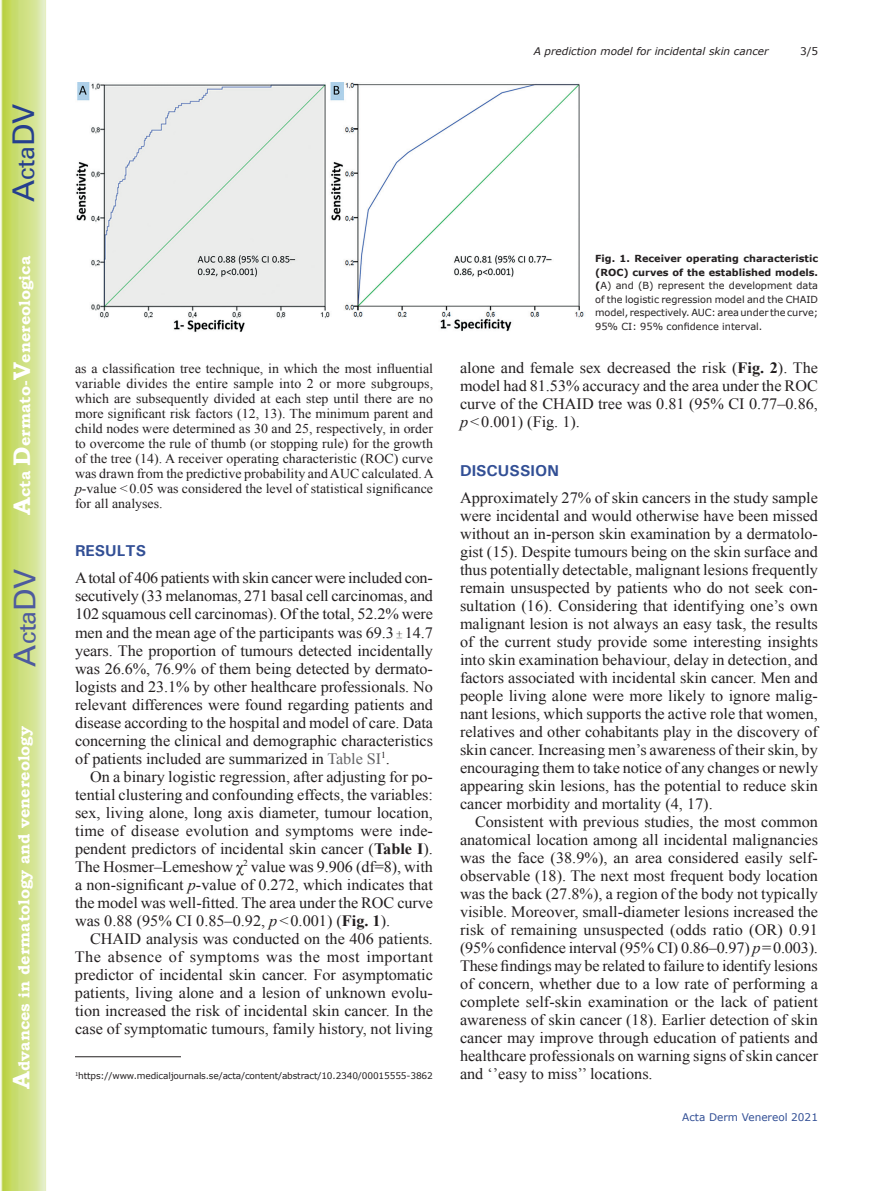
<style>
.page{position:relative;width:893px;height:1191px;background:#fff}
.page>*{position:absolute;margin:0;border:0;box-sizing:border-box;transform-origin:0 0}
.t1{font:30px "Univers";color:#4d5a9e}
.t2{font:30px "Univers";color:#253f8e}
.t3{font:15.75px/18px "Times New Roman";color:#231f20;text-align:justify}
.t4{font:700 15.75px "Bookman Old Style";color:#fff}
.t5{font:700 15.75px "Univers";color:#324f95}
.t6{font:13.5px/15px "Times New Roman";color:#231f20;text-align:justify}
.t7{font:italic 10.5px "Verdana";color:#231f20}
.t8{font:10.5px "Verdana";color:#324f95}
.t9{font:10.5px "Verdana";color:#231f20}
.t10{font:9.75px/13.5px "Verdana";letter-spacing:-.01em;color:#231f20;text-align:justify}
.t11{font:9px "Verdana";letter-spacing:-.015em;color:#231f20}
.s1{font-size:24px}
.s2{font-style:italic}
.s3{font-family:"Perpetua";font-size:10.5px}
.s4{color:#636366}
.s5{font-weight:700}
</style>
<div class="page">
<svg style="left:1px;top:0;width:45px;height:1191px;background:#cfe084"></svg>
<hr style="left:75px;top:1056px;width:106px;height:1px;background:#231f20">
<img style="left:76px;top:83px;width:508px;height:249px">
<h1 class="t2" style="left:6px;top:202px;width:100px;rotate:-90deg">A<span class="s1">cta</span>DV</h1>
<p class="t4" style="left:15px;top:515px;width:260px;rotate:-90deg"><span class="s1">A</span>cta <span class="s1">D</span>ermato-<span class="s1">V</span>enereologica</p>
<h1 class="t1" style="left:7px;top:666px;width:100px;rotate:-90deg">A<span class="s1">cta</span>DV</h1>
<p class="t4" style="left:15px;top:1088px;width:364px;rotate:-90deg"><span class="s1">A</span>dvances in dermatology and venereology</p>
<p class="t7" style="left:534px;top:44px;width:236px">A prediction model for incidental skin cancer</p>
<p class="t9" style="left:800px;top:44px;width:20px">3/5</p>
<p class="t6" style="left:75px;top:360px;width:360px">as a classification tree technique, in which the most influential variable divides the entire sample into 2 or more subgroups, which are subsequently divided at each step until there are no more significant risk factors (12, 13). The minimum parent and child nodes were determined as 30 and 25, respectively, in order to overcome the rule of thumb (or stopping rule) for the growth of the tree (14). A receiver operating characteristic (ROC) curve was drawn from the predictive probability and AUC calculated. A <span class="s2">p</span>-value &lt;0.05 was considered the level of statistical significance for all analyses.</p>
<p class="t5" style="left:75px;top:541px;width:73px">RESULTS</p>
<p class="t3" style="left:75px;top:569px;width:360px">A total of 406 patients with skin cancer were included con&shy;secutively (33 melanomas, 271 basal cell carcinomas, and 102 squamous cell carcinomas). Of the total, 52.2% were men and the mean age of the participants was 69.3 <span class="s3">±</span> 14.7 years. The proportion of tumours detected incidentally was 26.6%, 76.9% of them being detected by dermato&shy;logists and 23.1% by other healthcare professionals. No relevant differences were found regarding patients and disease according to the hospital and model of care. Data concerning the clinical and demographic characteristics of patients included are summarized in <span class="s4">Table SI</span><sup>1</sup>.</p>
<p class="t3" style="left:75px;top:767px;width:360px;text-indent:15px">On a binary logistic regression, after adjusting for po&shy;tential clustering and confounding effects, the variables: sex, living alone, long axis diameter, tumour location, time of disease evolution and symptoms were inde&shy;pendent predictors of incidental skin cancer (<span class="s5">Table I</span>).<br>The Hosmer–Lemeshow χ<sup>2</sup> value was 9.906 (df=8), with a non-significant <span class="s2">p</span>-value of 0.272, which indicates that the model was well-fitted. The area under the ROC curve was 0.88 (95% CI 0.85–0.92, <span class="s2">p</span>&lt;0.001) (<span class="s5">Fig. 1</span>).</p>
<p class="t3" style="left:75px;top:929px;width:360px;text-indent:15px">CHAID analysis was conducted on the 406 patients.<br>The absence of symptoms was the most important predictor of incidental skin cancer. For asymptomatic patients, living alone and a lesion of unknown evolu&shy;tion increased the risk of incidental skin cancer. In the case of symptomatic tumours, family history, not living</p>
<p class="t11" style="left:75px;top:1070px;width:359px"><sup>1</sup>https://www.medicaljournals.se/acta/content/abstract/10.2340/00015555-3862</p>
<p class="t10" style="left:595px;top:252px;width:224px"><span class="s5">Fig. 1. Receiver operating characteristic (ROC) curves of the established models. (</span>A) and (B) represent the development data of the logistic regression model and the CHAID model, respectively. AUC: area under the curve; 95% CI: 95% confidence interval.</p>
<p class="t3" style="left:460px;top:358px;width:360px">alone and female sex decreased the risk (<span class="s5">Fig. 2</span>). The model had 81.53% accuracy and the area under the ROC curve of the CHAID tree was 0.81 (95% CI 0.77–0.86, <span class="s2">p</span>&lt;0.001) (Fig. 1).</p>
<p class="t5" style="left:460px;top:460px;width:100px">DISCUSSION</p>
<p class="t3" style="left:460px;top:488px;width:360px">Approximately 27% of skin cancers in the study sample were incidental and would otherwise have been missed without an in-person skin examination by a dermatolo&shy;gist (15). Despite tumours being on the skin surface and thus potentially detectable, malignant lesions frequently remain unsuspected by patients who do not seek con&shy;sultation (16). Considering that identifying one’s own malignant lesion is not always an easy task, the results of the current study provide some interesting insights into skin examination behaviour, delay in detection, and factors associated with incidental skin cancer. Men and people living alone were more likely to ignore malig&shy;nant lesions, which supports the active role that women, relatives and other cohabitants play in the discovery of skin cancer. Increasing men’s awareness of their skin, by encouraging them to take notice of any changes or newly appearing skin lesions, has the potential to reduce skin cancer morbidity and mortality (4, 17).</p>
<p class="t3" style="left:460px;top:812px;width:360px;text-indent:15px">Consistent with previous studies, the most common anatomical location among all incidental malignancies was the face (38.9%), an area considered easily self&shy;observable (18). The next most frequent body location was the back (27.8%), a region of the body not typically visible. Moreover, small-diameter lesions increased the risk of remaining unsuspected (odds ratio (OR) 0.91 (95% confidence interval (95% CI) 0.86–0.97) <span class="s2">p</span>=0.003).<br>These findings may be related to failure to identify lesions of concern, whether due to a low rate of performing a complete self-skin examination or the lack of patient awareness of skin cancer (18). Earlier detection of skin cancer may improve through education of patients and healthcare professionals on warning signs of skin cancer and ‘’easy to miss’’ locations.</p>
<p class="t8" style="left:682px;top:1110px;width:137px">Acta Derm Venereol 2021</p>
</div>
